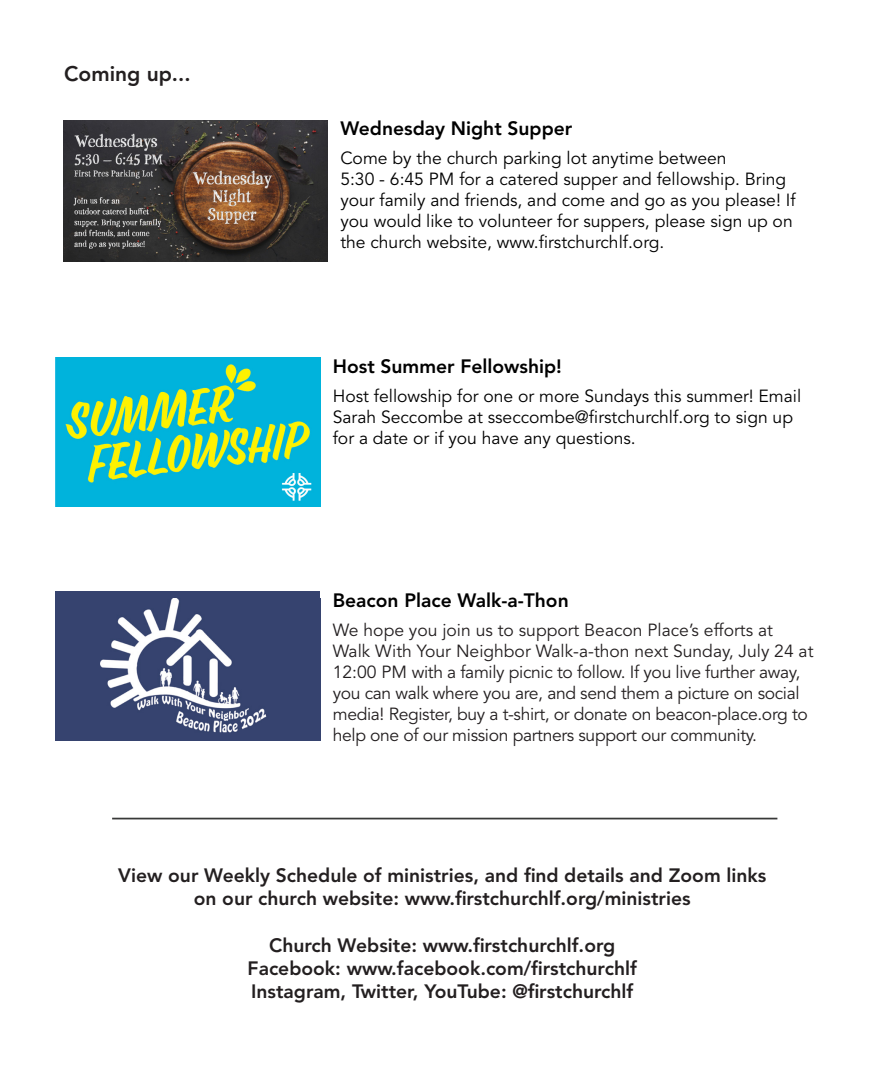
<style>
.page{position:relative;width:882px;height:1071px;background:#fff}
.page>*{position:absolute;margin:0;border:0;box-sizing:border-box;transform-origin:0 0}
.t1{font:800 21px "Avenir LT Std";color:#231f20}
.t2{font:800 19.25px/23.1px "Avenir LT Std";color:#231f20;text-align:center}
.liturgy_heading{font:800 19.25px "Avenir LT Std";color:#000}
.liturgy_heading-2{font:17.5px/21px "Avenir LT Std";color:#000}
.liturgy_heading-3{font:17.5px/21px "Avenir LT Std";letter-spacing:-.02em;color:#231f20}
</style>
<div class="page">
<hr style="left:112px;top:818px;width:665px;height:1px;background:#383938">
<img style="left:63px;top:120px;width:265px;height:142px">
<img style="left:55px;top:357px;width:265px;height:149px">
<div style="left:55px;top:591px;width:265px;height:149px;background:#36436f"></div>
<img style="left:101px;top:598px;width:166px;height:135px">
<p class="t1" style="left:64px;top:62px;width:128px">Coming up...</p>
<p class="liturgy_heading" style="left:340px;top:117px;width:234px">Wednesday Night Supper</p>
<p class="liturgy_heading-2" style="left:340px;top:148px;width:457px">Come by the church parking lot anytime between<br>5:30 - 6:45 PM for a catered supper and fellowship. Bring your family and friends, and come and go as you please! If you would like to volunteer for suppers, please sign up on the church website, www.firstchurchlf.org.</p>
<p class="liturgy_heading" style="left:333px;top:355px;width:231px">Host Summer Fellowship!</p>
<p class="liturgy_heading-2" style="left:333px;top:386px;width:470px">Host fellowship for one or more Sundays this summer! Email<br>Sarah Seccombe at sseccombe@firstchurchlf.org to sign up for a date or if you have any questions.</p>
<p class="liturgy_heading" style="left:333px;top:589px;width:237px">Beacon Place Walk-a-Thon</p>
<p class="liturgy_heading-3" style="left:333px;top:620px;width:482px">We hope you join us to support Beacon Place’s efforts at Walk With Your Neighbor Walk-a-thon next Sunday, July 24 at 12:00 PM with a family picnic to follow. If you live further away, you can walk where you are, and send them a picture on social media! Register, buy a t-shirt, or donate on beacon-place.org to help one of our mission partners support our community.</p>
<p class="t2" style="left:118px;top:864px;width:650px">View our Weekly Schedule of ministries, and find details and Zoom links on our church website: www.firstchurchlf.org/ministries</p>
<p class="t2" style="left:269px;top:934px;width:348px">Church Website: www.firstchurchlf.org</p>
<p class="t2" style="left:248px;top:957px;width:391px">Facebook: www.facebook.com/firstchurchlf</p>
<p class="t2" style="left:251px;top:980px;width:384px">Instagram, Twitter, YouTube: @firstchurchlf</p>
</div>
